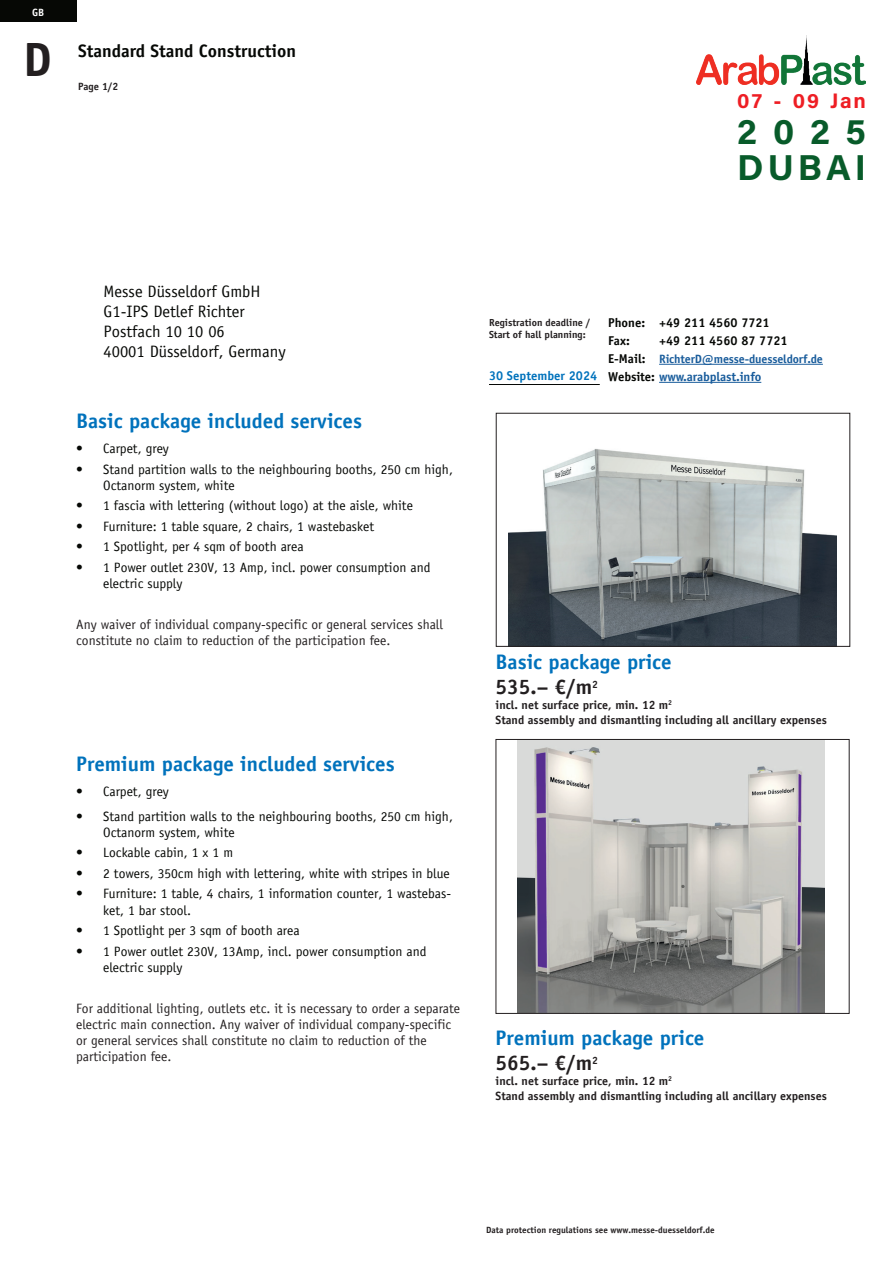
<style>
.page{position:relative;width:893px;height:1263px;background:#fff}
.page>*{position:absolute;margin:0;border:0;box-sizing:border-box;transform-origin:0 0}
.t1{font:700 48px "Officina Sans";color:#231f20}
.t2{font:36px/36px "Acumin Variable Concept";letter-spacing:.115em;color:#085b2a}
.t3{font:700 21px/25.2px "Officina Sans";color:#0072bc}
.t4{font:21px "Acumin Variable Concept";letter-spacing:.09em;color:#ee1e24}
.t5{font:700 18px "Officina Sans";color:#060805}
.t6{font:16.5px/20px "Officina Sans";color:#060805}
.t7{font:13.5px/16.2px "Officina Sans";color:#060805}
.t8{font:13.5px/16.2px "Officina Sans";color:#231f20}
.t9{font:700 12.75px/18px "Officina Sans";color:#060805}
.t10{font:700 12.75px "Officina Sans";letter-spacing:-.01em;color:#1a5d9c}
.t11{font:700 12.75px "Officina Sans";color:#0072bc}
.t12{font:700 12px/15px "Officina Sans";color:#231f20}
.t13{font:700 12px "Officina Sans";letter-spacing:-.01em;color:#1a5d9c}
.t14{font:700 10.5px "Officina Sans";color:#231f20}
.t15{font:700 10.5px "Officina Sans";color:#fff}
.t16{font:700 10.2px/11.7px "Officina Sans";color:#231f20}
.t17{font:700 9px "Officina Sans";color:#231f20}
.s1{font-size:12.75px;color:#060805}
.s2{color:#060805}
.s3{color:#231f20}
</style>
<div class="page">
<hr style="left:659px;top:364px;width:164px;height:1px;background:#1a5d9c">
<hr style="left:659px;top:382px;width:102px;height:1px;background:#1a5d9c">
<hr style="left:489px;top:384px;width:111px;height:1px;background:#060805">
<img style="left:696px;top:35px;width:169px;height:49px">
<div style="left:0;top:0;width:77px;height:21px;background:#060805"></div>
<img style="left:517px;top:741px;width:307px;height:271px">
<div style="left:496px;top:739px;width:353px;height:275px;border:1px solid #231f20"></div>
<img style="left:509px;top:449px;width:328px;height:196px">
<div style="left:496px;top:413px;width:354px;height:234px;border:1px solid #231f20"></div>
<p class="t15" style="left:32px;top:6px;width:14px">GB</p>
<h1 class="t1" style="left:23px;top:30px;width:30px">D</h1>
<h3 class="t5" style="left:78px;top:40px;width:219px">Standard Stand Construction</h3>
<p class="t14" style="left:78px;top:80px;width:42px">Page 1/2</p>
<h3 class="t4" style="left:737px;top:86px;width:130px">07 - 09 Jan</h3>
<h2 class="t2" style="left:737px;top:112px;width:130px">2025<br>DUBAI</h2>
<p class="t6" style="left:104px;top:282px;width:184px">Messe Düsseldorf GmbH<br>G1-IPS Detlef Richter<br>Postfach 10 10 06<br>40001 Düsseldorf, Germany</p>
<h3 class="t3" style="left:76px;top:408px;width:287px">Basic package included services</h3>
<p class="t7" style="left:76px;top:440px;width:94px">• Carpet, grey</p>
<p class="t7" style="left:103px;top:461px;width:351px;text-indent:-27px">• Stand partition walls to the neighbouring booths, 250 cm high,<br>Octanorm system, white</p>
<p class="t7" style="left:76px;top:497px;width:338px">• 1 fascia with lettering (without logo) at the aisle, white</p>
<p class="t7" style="left:76px;top:518px;width:299px">• Furniture: 1 table square, 2 chairs, 1 wastebasket</p>
<p class="t7" style="left:76px;top:538px;width:229px">• 1 Spotlight, per 4 sqm of booth area</p>
<p class="t7" style="left:103px;top:559px;width:329px;text-indent:-27px">• 1 Power outlet 230V, 13 Amp, incl. power consumption and electric supply</p>
<p class="t8" style="left:76px;top:616px;width:368px">Any waiver of individual company-specific or general services shall constitute no claim to reduction of the participation fee.</p>
<h3 class="t3" style="left:76px;top:751px;width:320px">Premium package included services</h3>
<p class="t7" style="left:76px;top:783px;width:94px">• Carpet, grey</p>
<p class="t7" style="left:103px;top:808px;width:351px;text-indent:-27px">• Stand partition walls to the neighbouring booths, 250 cm high,<br>Octanorm system, white</p>
<p class="t7" style="left:76px;top:845px;width:158px">• Lockable cabin, 1 x 1 m</p>
<p class="t7" style="left:76px;top:865px;width:375px">• 2 towers, 350cm high with lettering, white with stripes in blue</p>
<p class="t7" style="left:103px;top:886px;width:349px;text-indent:-27px">• Furniture: 1 table, 4 chairs, 1 information counter, 1 wastebas&shy;ket, 1 bar stool.</p>
<p class="t7" style="left:76px;top:922px;width:225px">• 1 Spotlight per 3 sqm of booth area</p>
<p class="t7" style="left:103px;top:943px;width:325px;text-indent:-27px">• 1 Power outlet 230V, 13Amp, incl. power consumption and electric supply</p>
<p class="t8" style="left:76px;top:1000px;width:386px">For additional lighting, outlets etc. it is necessary to order a separate electric main connection. Any waiver of individual company-specific or general services shall constitute no claim to reduction of the participation fee.</p>
<p class="t16" style="left:489px;top:317px;width:103px">Registration deadline /<br>Start of hall planning:</p>
<p class="t11" style="left:489px;top:368px;width:110px">30 September 2024</p>
<p class="t9" style="left:608px;top:314px;width:163px">Phone: +49 211 4560 7721<br>Fax:</p>
<p class="t9" style="left:659px;top:332px;width:130px">+49 211 4560 87 7721</p>
<p class="t13" style="left:608px;top:351px;width:216px"><span class="s1">E-Mail:</span> RichterD@messe-duesseldorf.de</p>
<p class="t10" style="left:608px;top:369px;width:155px"><span class="s2">Website:</span> www.arabplast.info</p>
<h3 class="t3" style="left:496px;top:649px;width:178px">Basic package price<br><span class="s3">535.– €/m</span><sup>2</sup></h3>
<p class="t12" style="left:496px;top:697px;width:333px">incl. net surface price, min. 12 m<sup>2<br></sup>Stand assembly and dismantling including all ancillary expenses</p>
<h3 class="t3" style="left:496px;top:1025px;width:210px">Premium package price<br><span class="s3">565.– €/m</span><sup>2</sup></h3>
<p class="t12" style="left:496px;top:1073px;width:333px">incl. net surface price, min. 12 m<sup>2<br></sup>Stand assembly and dismantling including all ancillary expenses</p>
<p class="t17" style="left:486px;top:1224px;width:230px">Data protection regulations see www.messe-duesseldorf.de</p>
</div>
